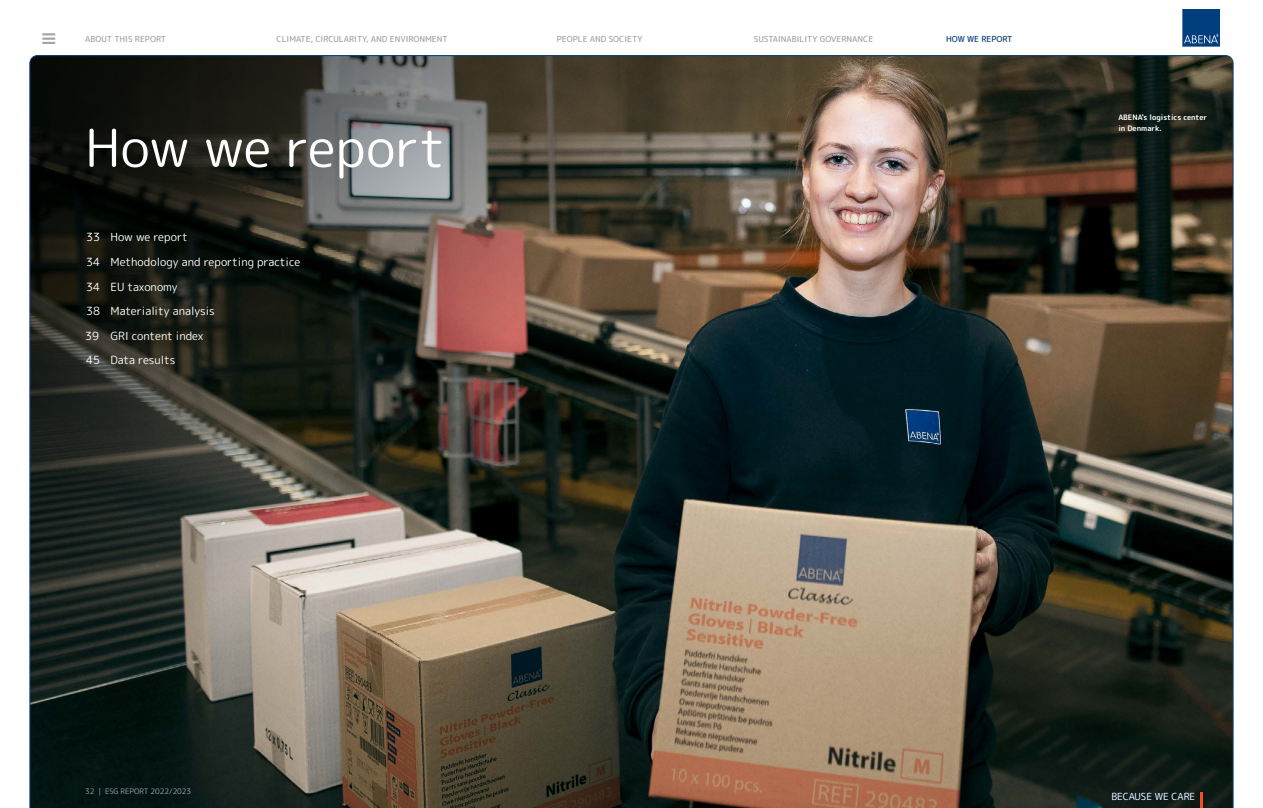
<style>
.page{position:relative;width:1263px;height:808px;background:#fff}
.page>*{position:absolute;margin:0;border:0;box-sizing:border-box;transform-origin:0 0}
.t1{font:52.5px "rounded mplus 1 c regular";color:#fff}
.t2{font:11.25px/24.6px "rounded mplus 1 c regular";color:#fff}
.t3{font:9.75px "rounded mplus 1 c regular";color:#fff}
.t4{font:8.25px "rounded mplus 1 c medium";color:#a0a5aa}
.t5{font:8.25px "rounded mplus 1 c medium";color:#0a3e76}
.t6{font:7.5px/10.5px "rounded mplus 1 c bold";color:#fff}
.t7{font:7.5px "rounded mplus 1 c regular";color:#a0a5aa}
</style>
<div class="page">
<svg style="left:1182px;top:9px;width:38px;height:38px"></svg>
<img style="left:30px;top:55px;width:1203px;height:753px">
<hr style="left:1200px;top:793px;width:3px;height:15px;background:#f05123">
<p class="t4" style="left:85px;top:33px;width:82px">ABOUT THIS REPORT</p>
<p class="t4" style="left:277px;top:33px;width:173px">CLIMATE, CIRCULARITY, AND ENVIRONMENT</p>
<p class="t4" style="left:557px;top:33px;width:87px">PEOPLE AND SOCIETY</p>
<p class="t4" style="left:754px;top:33px;width:121px">SUSTAINABILITY GOVERNANCE</p>
<p class="t5" style="left:946px;top:33px;width:68px">HOW WE REPORT</p>
<h1 class="t1" style="left:85px;top:110px;width:362px">How we report</h1>
<p class="t2" style="left:85px;top:225px;width:217px">33 How we report<br>34 Methodology and reporting practice<br>34 EU taxonomy<br>38 Materiality analysis<br>39 GRI content index<br>45 Data results</p>
<p class="t6" style="left:1118px;top:112px;width:90px">ABENA's logistics center in Denmark.</p>
<p class="t7" style="left:85px;top:785px;width:108px">32 | ESG REPORT 2022/2023</p>
<p class="t3" style="left:1111px;top:790px;width:85px">BECAUSE WE CARE</p>
</div>
